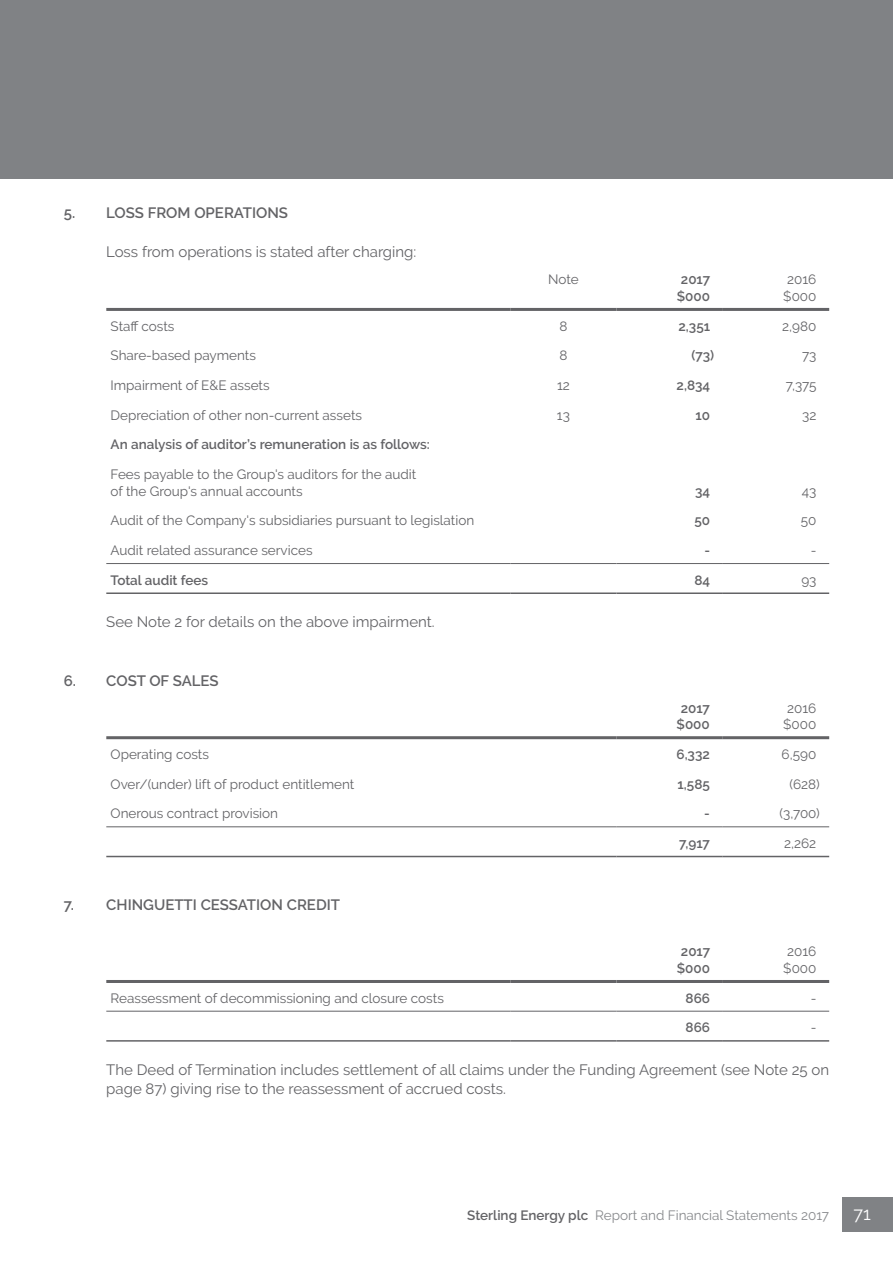
<style>
.page{position:relative;width:893px;height:1263px;background:#fff}
.page>*{position:absolute;margin:0;border:0;box-sizing:border-box;transform-origin:0 0}
.t1{font:18px "Raleway";color:#fff}
.Finance_Notes_Body_P{font:15px/19.5px "Raleway";color:#636366}
.Finance_Notes_Headli{font:600 15px "Raleway";color:#636366}
.t2{font:13.5px/16.5px "Raleway";color:#636366}
.t3{font:600 13.5px "Raleway";color:#636366}
.t4{font:13.5px "Raleway";color:#87898c}
.s1{font-weight:600;color:#636366}
</style>
<div class="page">
<div style="left:842px;top:1197px;width:51px;height:34px;background:#808285"></div>
<div style="left:0;top:0;width:893px;height:179px;background:#808285"></div>
<hr style="left:106px;top:308px;width:404px;height:3px;background:#636366">
<hr style="left:510px;top:308px;width:107px;height:3px;background:#636366">
<hr style="left:617px;top:308px;width:106px;height:3px;background:#636366">
<hr style="left:723px;top:308px;width:106px;height:3px;background:#636366">
<hr style="left:106px;top:563px;width:404px;height:1px;background:#636366">
<hr style="left:510px;top:563px;width:107px;height:1px;background:#636366">
<hr style="left:617px;top:563px;width:106px;height:1px;background:#636366">
<hr style="left:723px;top:563px;width:106px;height:1px;background:#636366">
<hr style="left:106px;top:592px;width:404px;height:2px;background:#636366">
<hr style="left:510px;top:592px;width:107px;height:2px;background:#636366">
<hr style="left:617px;top:592px;width:106px;height:2px;background:#636366">
<hr style="left:723px;top:592px;width:106px;height:2px;background:#636366">
<hr style="left:106px;top:736px;width:510px;height:3px;background:#636366">
<hr style="left:616px;top:736px;width:107px;height:3px;background:#636366">
<hr style="left:723px;top:736px;width:106px;height:3px;background:#636366">
<hr style="left:106px;top:826px;width:510px;height:1px;background:#636366">
<hr style="left:616px;top:826px;width:107px;height:1px;background:#636366">
<hr style="left:723px;top:826px;width:106px;height:1px;background:#636366">
<hr style="left:106px;top:856px;width:510px;height:1px;background:#636366">
<hr style="left:616px;top:856px;width:107px;height:1px;background:#636366">
<hr style="left:723px;top:856px;width:106px;height:1px;background:#636366">
<hr style="left:106px;top:1011px;width:404px;height:1px;background:#636366">
<hr style="left:510px;top:1011px;width:107px;height:1px;background:#636366">
<hr style="left:617px;top:1011px;width:106px;height:1px;background:#636366">
<hr style="left:723px;top:1011px;width:106px;height:1px;background:#636366">
<hr style="left:106px;top:1040px;width:404px;height:2px;background:#636366">
<hr style="left:510px;top:1040px;width:107px;height:2px;background:#636366">
<hr style="left:617px;top:1040px;width:106px;height:2px;background:#636366">
<hr style="left:723px;top:1040px;width:106px;height:2px;background:#636366">
<hr style="left:106px;top:980px;width:404px;height:3px;background:#636366">
<hr style="left:510px;top:980px;width:107px;height:3px;background:#636366">
<hr style="left:617px;top:980px;width:106px;height:3px;background:#636366">
<hr style="left:723px;top:980px;width:106px;height:3px;background:#636366">
<p class="Finance_Notes_Headli" style="left:64px;top:204px;width:226px">5. LOSS FROM OPERATIONS</p>
<p class="Finance_Notes_Body_P" style="left:106px;top:242px;width:311px">Loss from operations is stated after charging:</p>
<p class="t2" style="left:548px;top:271px;width:32px">Note</p>
<p class="t3" style="left:681px;top:272px;width:31px">2017</p>
<p class="t3" style="left:677px;top:288px;width:35px">$000</p>
<p class="t2" style="left:787px;top:271px;width:31px">2016</p>
<p class="t2" style="left:783px;top:288px;width:35px">$000</p>
<p class="t2" style="left:111px;top:318px;width:66px">Staff costs</p>
<p class="t2" style="left:559px;top:318px;width:10px">8</p>
<p class="t3" style="left:678px;top:318px;width:33px">2,351</p>
<p class="t2" style="left:782px;top:318px;width:36px">2,980</p>
<p class="t2" style="left:111px;top:347px;width:147px">Share-based payments</p>
<p class="t2" style="left:559px;top:347px;width:10px">8</p>
<p class="t3" style="left:691px;top:348px;width:24px">(73)</p>
<p class="t2" style="left:802px;top:347px;width:16px">73</p>
<p class="t2" style="left:111px;top:377px;width:161px">Impairment of E&amp;E assets</p>
<p class="t2" style="left:557px;top:377px;width:14px">12</p>
<p class="t3" style="left:677px;top:377px;width:35px">2,834</p>
<p class="t2" style="left:786px;top:377px;width:32px">7,375</p>
<p class="t2" style="left:111px;top:407px;width:253px">Depreciation of other non-current assets</p>
<p class="t2" style="left:557px;top:407px;width:14px">13</p>
<p class="t3" style="left:695px;top:407px;width:16px">10</p>
<p class="t2" style="left:802px;top:407px;width:16px">32</p>
<p class="t3" style="left:111px;top:437px;width:321px">An analysis of auditor’s remuneration is as follows:</p>
<p class="t2" style="left:111px;top:466px;width:307px">Fees payable to the Group's auditors for the audit of the Group's annual accounts</p>
<p class="t3" style="left:695px;top:483px;width:17px">34</p>
<p class="t2" style="left:802px;top:483px;width:16px">43</p>
<p class="t2" style="left:111px;top:512px;width:365px">Audit of the Company's subsidiaries pursuant to legislation</p>
<p class="t3" style="left:694px;top:513px;width:17px">50</p>
<p class="t2" style="left:801px;top:512px;width:17px">50</p>
<p class="t2" style="left:111px;top:542px;width:204px">Audit related assurance services</p>
<p class="t3" style="left:704px;top:542px;width:7px">-</p>
<p class="t2" style="left:811px;top:542px;width:7px">-</p>
<p class="t3" style="left:111px;top:572px;width:99px">Total audit fees</p>
<p class="t3" style="left:694px;top:572px;width:17px">84</p>
<p class="t2" style="left:801px;top:572px;width:17px">93</p>
<p class="Finance_Notes_Body_P" style="left:106px;top:612px;width:330px">See Note 2 for details on the above impairment.</p>
<p class="Finance_Notes_Headli" style="left:64px;top:672px;width:156px">6. COST OF SALES</p>
<p class="t3" style="left:681px;top:700px;width:31px">2017</p>
<p class="t3" style="left:676px;top:717px;width:35px">$000</p>
<p class="t2" style="left:787px;top:700px;width:31px">2016</p>
<p class="t2" style="left:783px;top:716px;width:35px">$000</p>
<p class="t2" style="left:111px;top:746px;width:100px">Operating costs</p>
<p class="t3" style="left:676px;top:746px;width:35px">6,332</p>
<p class="t2" style="left:782px;top:746px;width:36px">6,590</p>
<p class="t2" style="left:111px;top:775px;width:245px">Over/(under) lift of product entitlement</p>
<p class="t3" style="left:677px;top:776px;width:34px">1,585</p>
<p class="t2" style="left:790px;top:775px;width:32px">(628)</p>
<p class="t2" style="left:111px;top:805px;width:169px">Onerous contract provision</p>
<p class="t3" style="left:704px;top:806px;width:7px">-</p>
<p class="t2" style="left:779px;top:805px;width:42px">(3,700)</p>
<p class="t3" style="left:679px;top:835px;width:32px">7,917</p>
<p class="t2" style="left:784px;top:835px;width:34px">2,262</p>
<p class="Finance_Notes_Headli" style="left:64px;top:896px;width:278px">7. CHINGUETTI CESSATION CREDIT</p>
<p class="t3" style="left:681px;top:944px;width:31px">2017</p>
<p class="t3" style="left:677px;top:960px;width:35px">$000</p>
<p class="t2" style="left:787px;top:943px;width:31px">2016</p>
<p class="t2" style="left:783px;top:960px;width:35px">$000</p>
<p class="t2" style="left:111px;top:990px;width:335px">Reassessment of decommissioning and closure costs</p>
<p class="t3" style="left:686px;top:990px;width:26px">866</p>
<p class="t2" style="left:811px;top:990px;width:7px">-</p>
<p class="t3" style="left:686px;top:1020px;width:26px">866</p>
<p class="t2" style="left:811px;top:1019px;width:7px">-</p>
<p class="Finance_Notes_Body_P" style="left:106px;top:1059px;width:724px">The Deed of Termination includes settlement of all claims under the Funding Agreement (see Note 25 on page 87) giving rise to the reassessment of accrued costs.</p>
<p class="t4" style="left:467px;top:1208px;width:363px"><span class="s1">Sterling Energy plc</span> Report and Financial Statements 2017</p>
<h1 class="t1" style="left:854px;top:1204px;width:19px">71</h1>
</div>
